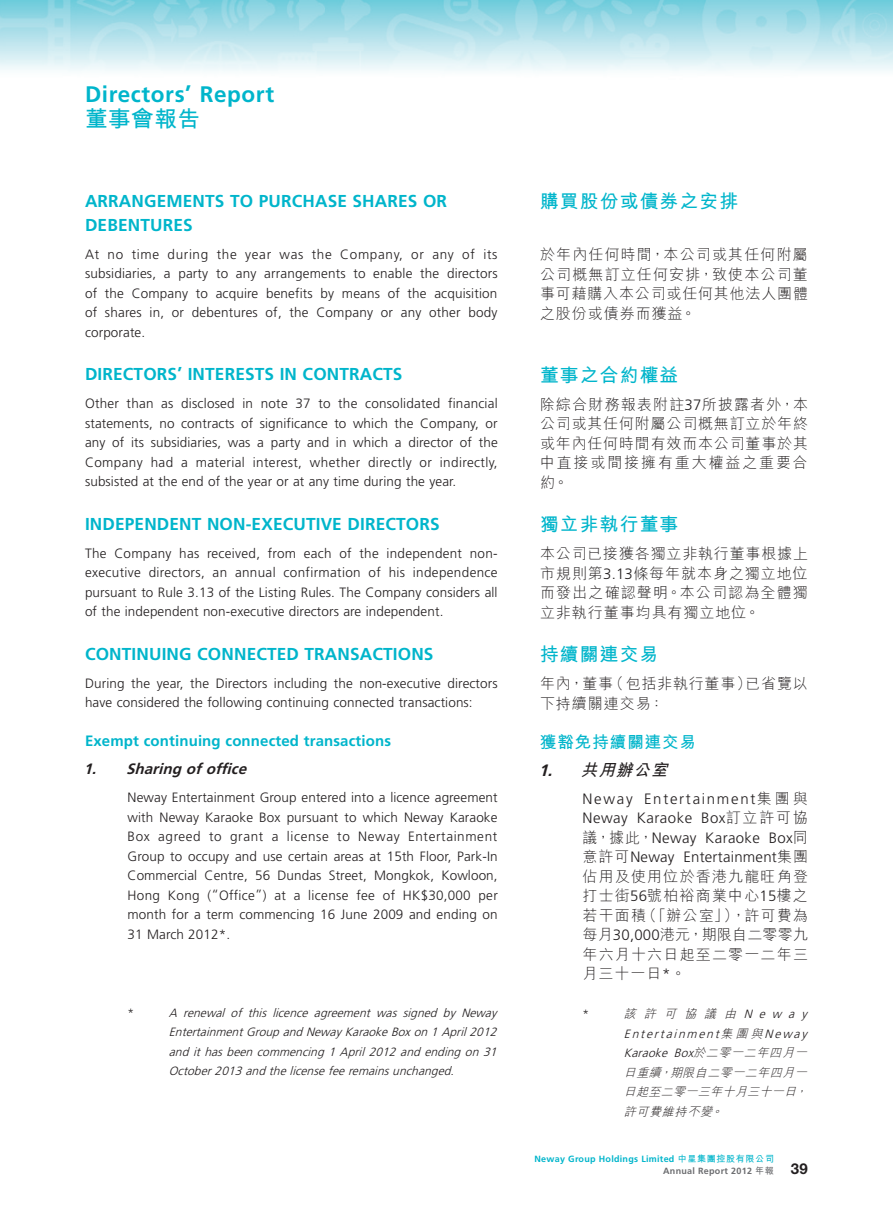
<style>
.page{position:relative;width:893px;height:1212px;background:#fff}
.page>*{position:absolute;margin:0;border:0;box-sizing:border-box;transform-origin:0 0}
.t1{font:700 22.5px "Frutiger LT Std";letter-spacing:.03em;color:#00b5cb}
.t2{font:700 22.5px "M Hei HK";letter-spacing:.03em;color:#00b5cb}
.C_Heading_1{font:700 18.75px "M Hei HK";letter-spacing:.065em;color:#00b5cb}
.Heading_1{font:700 17.25px/24px "Frutiger LT Std";letter-spacing:.01em;color:#00b5cb}
.C_Heading_2{font:700 16.5px "M Hei HK";letter-spacing:.06em;color:#00b5cb}
.C_Heading_3{font:italic 700 16.5px "M Hei HK";color:#231f20}
.C_Body_Text{font:300 15px/19.5px "M Hei HK";letter-spacing:.065em;color:#231f20;text-align:justify}
.Heading_2{font:700 15px "Frutiger LT Std";letter-spacing:.01em;color:#00b5cb}
.Heading_3{font:italic 700 15px "Frutiger LT Std";color:#231f20}
.Body_Text{font:300 13.5px/19.5px "Frutiger LT Std";letter-spacing:.01em;color:#231f20;text-align:justify}
.Notes{font:italic 300 12px/19.5px "Frutiger LT Std";color:#231f20;text-align:justify}
.C_Notes{font:italic 300 12px/19.5px "M Hei HK";color:#231f20;text-align:justify}
.C_Notes-2{font:300 12px "Frutiger LT Std";color:#231f20}
.Notes-2{font:300 12px "Frutiger LT Std";color:#231f20}
.t3{font:700 9px/12px "Frutiger LT Std";letter-spacing:.03em;color:#00b5cb}
.s1{font-family:"Frutiger LT Std"}
.s2{font-family:"M Hei HK"}
.s3{color:#6c6d70}
.s4{font-family:"M Hei HK";color:#6c6d70}
.s5{font-family:"Helvetica Neue LT Std";font-size:15px;color:#231f20}
</style>
<div class="page">
<img style="left:0;top:0;width:893px;height:72px">
<h1 class="t1" style="left:85px;top:81px;width:191px">Directors’ Report</h1>
<h1 class="t2" style="left:85px;top:103px;width:117px">董事會報告</h1>
<p class="Heading_1" style="left:85px;top:189px;width:364px">ARRANGEMENTS TO PURCHASE SHARES OR<br>DEBENTURES</p>
<p class="Body_Text" style="left:85px;top:245px;width:414px">At no time during the year was the Company, or any of its subsidiaries, a party to any arrangements to enable the directors of the Company to acquire benefits by means of the acquisition of shares in, or debentures of, the Company or any other body corporate.</p>
<p class="Heading_1" style="left:85px;top:362px;width:319px">DIRECTORS’ INTERESTS IN CONTRACTS</p>
<p class="Body_Text" style="left:85px;top:394px;width:414px">Other than as disclosed in note 37 to the consolidated financial statements, no contracts of significance to which the Company, or any of its subsidiaries, was a party and in which a director of the Company had a material interest, whether directly or indirectly, subsisted at the end of the year or at any time during the year.</p>
<p class="Heading_1" style="left:85px;top:512px;width:356px">INDEPENDENT NON-EXECUTIVE DIRECTORS</p>
<p class="Body_Text" style="left:85px;top:544px;width:414px">The Company has received, from each of the independent non&shy;executive directors, an annual confirmation of his independence pursuant to Rule 3.13 of the Listing Rules. The Company considers all of the independent non-executive directors are independent.</p>
<p class="Heading_1" style="left:85px;top:642px;width:350px">CONTINUING CONNECTED TRANSACTIONS</p>
<p class="Body_Text" style="left:85px;top:674px;width:414px">During the year, the Directors including the non-executive directors have considered the following continuing connected transactions:</p>
<p class="Heading_2" style="left:85px;top:732px;width:307px">Exempt continuing connected transactions</p>
<p class="Heading_3" style="left:84px;top:760px;width:169px">1. Sharing of office</p>
<p class="Body_Text" style="left:128px;top:788px;width:372px">Neway Entertainment Group entered into a licence agreement with Neway Karaoke Box pursuant to which Neway Karaoke Box agreed to grant a license to Neway Entertainment Group to occupy and use certain areas at 15th Floor, Park-In Commercial Centre, 56 Dundas Street, Mongkok, Kowloon, Hong Kong (“Office”) at a license fee of HK$30,000 per month for a term commencing 16 June 2009 and ending on 31 March 2012*.</p>
<p class="Notes-2" style="left:128px;top:1006px;width:8px">*</p>
<p class="Notes" style="left:169px;top:1003px;width:333px">A renewal of this licence agreement was signed by Neway Entertainment Group and Neway Karaoke Box on 1 April 2012 and it has been commencing 1 April 2012 and ending on 31<br>October 2013 and the license fee remains unchanged.</p>
<p class="C_Heading_1" style="left:540px;top:188px;width:200px">購買股份或債券之安排</p>
<p class="C_Body_Text" style="left:540px;top:245px;width:269px">於年內任何時間，本公司或其任何附屬公司概無訂立任何安排，致使本公司董事可藉購入本公司或任何其他法人團體之股份或債券而獲益。</p>
<p class="C_Heading_1" style="left:540px;top:361px;width:140px">董事之合約權益</p>
<p class="C_Body_Text" style="left:540px;top:394px;width:269px">除綜合財務報表附註<span class="s1">37</span>所披露者外，本公司或其任何附屬公司概無訂立於年終或年內任何時間有效而本公司董事於其中直接或間接擁有重大權益之重要合約。</p>
<p class="C_Heading_1" style="left:540px;top:511px;width:140px">獨立非執行董事</p>
<p class="C_Body_Text" style="left:540px;top:544px;width:269px">本公司已接獲各獨立非執行董事根據上市規則第<span class="s1">3.13</span>條每年就本身之獨立地位而發出之確認聲明。本公司認為全體獨立非執行董事均具有獨立地位。</p>
<p class="C_Heading_1" style="left:540px;top:641px;width:120px">持續關連交易</p>
<p class="C_Body_Text" style="left:540px;top:674px;width:269px">年內，董事（包括非執行董事）已省覽以下持續關連交易：</p>
<p class="C_Heading_2" style="left:540px;top:730px;width:158px">獲豁免持續關連交易</p>
<p class="C_Heading_3" style="left:538px;top:758px;width:136px"><span class="s1">1.</span> 共用辦公室</p>
<p class="C_Body_Text" style="left:583px;top:788px;width:227px"><span class="s1">Neway Entertainment</span>集團與<span class="s1">Neway Karaoke Box</span>訂立許可協議，據此，<span class="s1">Neway Karaoke Box</span>同意許可<span class="s1">Neway Entertainment</span>集團佔用及使用位於香港九龍旺角登打士街<span class="s1">56</span>號柏裕商業中心<span class="s1">15</span>樓之若干面積（「辦公室」），許可費為每月<span class="s1">30,000</span>港元，期限自二零零九年六月十六日起至二零一二年三月三十一日<span class="s1">*</span>。</p>
<p class="C_Notes-2" style="left:583px;top:1007px;width:8px">*</p>
<p class="C_Notes" style="left:624px;top:1004px;width:188px">該許可協議由<span class="s1">Neway Entertainment</span>集團與<span class="s1">Neway Karaoke Box</span>於二零一二年四月一日重續，期限自二零一二年四月一日起至二零一三年十月三十一日，許可費維持不變。</p>
<p class="t3" style="left:663px;top:1153px;width:146px;text-indent:-129px">Neway Group Holdings Limited <span class="s2">中星集團控股有限公司<br></span><span class="s3">Annual Report 2012</span> <span class="s4">年報</span> <span class="s5">39</span></p>
</div>
